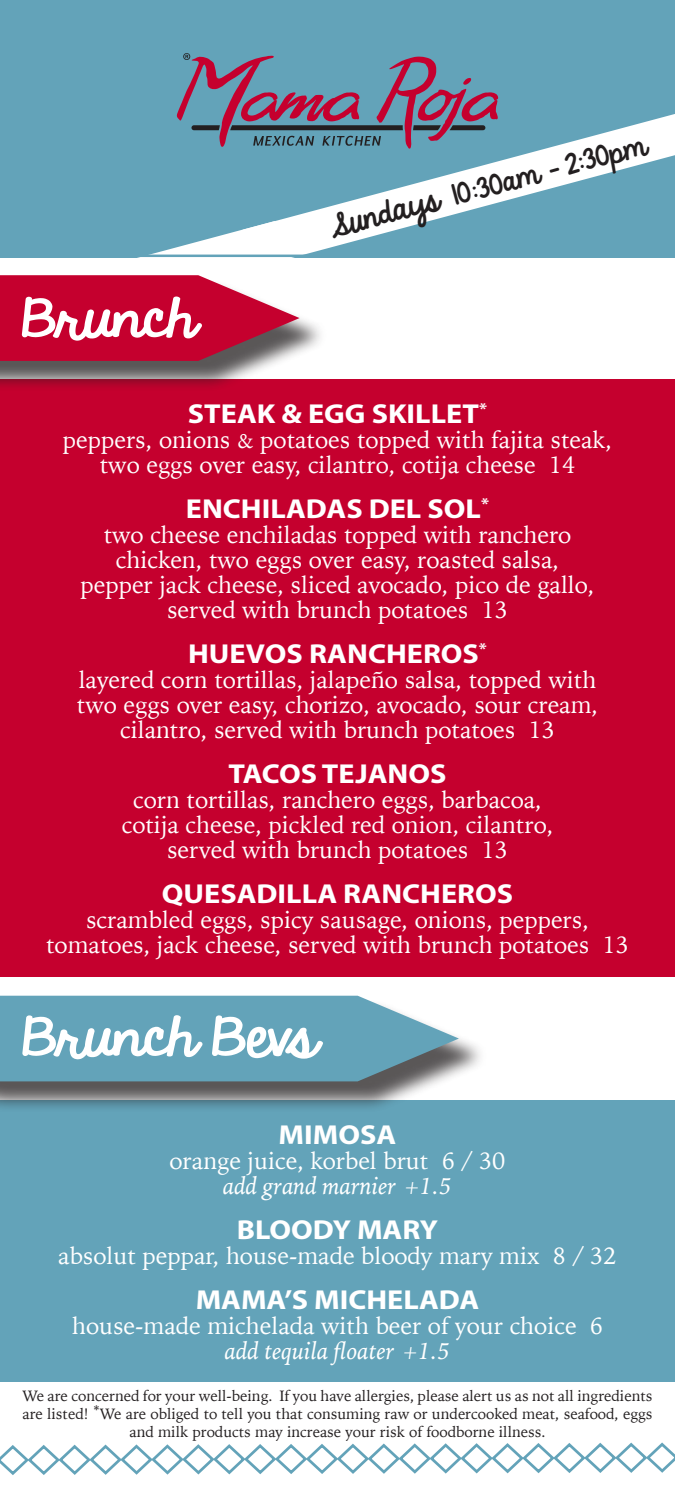
<style>
.page{position:relative;width:675px;height:1485px;background:#fff}
.page>*{position:absolute;margin:0;border:0;box-sizing:border-box;transform-origin:0 0}
.t1{font:47.5px "KG Always A Good Time";letter-spacing:-.01em;color:#fff;scale:1.2 1}
.t2{font:700 27.5px "Myriad Pro";color:#fff;scale:1.1 1}
.t3{font:25px "KG Always A Good Time";color:#231f20}
.t4{font:23.75px/25px "Iowan Old Style";color:#fff;text-align:center}
.t5{font:italic 23.75px "Iowan Old Style";color:#fff}
.t6{font:15px/18px "Iowan Old Style";color:#231f20;text-align:center}
.s1{font-size:27.5px}
.s2{font-size:20px}
</style>
<div class="page">
<div style="left:0;top:1100px;width:675px;height:282px;background:#63a3b9"></div>
<div style="left:0;top:0;width:675px;height:257px;background:#63a3b9"></div>
<div style="left:0;top:379px;width:45px;height:598px;background:#c5002e"></div>
<div style="left:630px;top:379px;width:45px;height:598px;background:#c5002e"></div>
<svg style="left:177px;top:53px;width:321px;height:94px"></svg>
<div style="left:45px;top:379px;width:585px;height:598px;background:#c5002e"></div>
<svg style="left:243px;top:114px;width:432px;height:144px"></svg>
<div style="left:0;top:999px;width:488px;height:114px;background:#231f20;opacity:.75"></div>
<svg style="left:0;top:996px;width:459px;height:85px;background:#6ba5b9"></svg>
<svg style="left:0;top:1442px;width:675px;height:33px"></svg>
<hr style="left:86px;top:255px;width:231px;height:2px;background:#63a3b9">
<div style="left:0;top:279px;width:329px;height:113px;background:#231f20;opacity:.75"></div>
<svg style="left:0;top:221px;width:300px;height:140px"></svg>
<p class="t1" style="left:21px;top:283px;width:147px">Brunch</p>
<p class="t3" style="left:326px;top:211px;width:328px;rotate:-15deg"><span class="s1">Sundays</span> 10:30am - 2:30pm</p>
<p class="t2" style="left:188px;top:396px;width:273px">STEAK &amp; EGG SKILLET<sup>*</sup></p>
<p class="t4" style="left:63px;top:426px;width:551px">peppers, onions <span class="s2">&amp;</span> potatoes topped with fajita steak, two eggs over easy, cilantro, cotija cheese 14</p>
<p class="t2" style="left:186px;top:491px;width:277px">ENCHILADAS DEL SOL<sup>*</sup></p>
<p class="t4" style="left:104px;top:521px;width:469px">two cheese enchiladas topped with ranchero</p>
<p class="t4" style="left:116px;top:546px;width:445px">chicken, two eggs over easy, roasted salsa,</p>
<p class="t4" style="left:81px;top:571px;width:516px">pepper jack cheese, sliced avocado, pico de gallo,</p>
<p class="t4" style="left:167px;top:596px;width:342px">served with brunch potatoes 13</p>
<p class="t2" style="left:188px;top:636px;width:273px">HUEVOS RANCHEROS<sup>*</sup></p>
<p class="t4" style="left:79px;top:666px;width:519px">layered corn tortillas, jalapeño salsa, topped with</p>
<p class="t4" style="left:77px;top:691px;width:523px">two eggs over easy, chorizo, avocado, sour cream,</p>
<p class="t4" style="left:120px;top:716px;width:436px">cilantro, served with brunch potatoes 13</p>
<p class="t2" style="left:228px;top:756px;width:200px">TACOS TEJANOS</p>
<p class="t4" style="left:133px;top:786px;width:410px">corn tortillas, ranchero eggs, barbacoa,</p>
<p class="t4" style="left:122px;top:811px;width:433px">cotija cheese, pickled red onion, cilantro,</p>
<p class="t4" style="left:167px;top:836px;width:342px">served with brunch potatoes 13</p>
<p class="t2" style="left:162px;top:876px;width:321px">QUESADILLA RANCHEROS</p>
<p class="t4" style="left:86px;top:906px;width:504px">scrambled eggs, spicy sausage, onions, peppers,</p>
<p class="t4" style="left:46px;top:931px;width:584px">tomatoes, jack cheese, served with brunch potatoes 13</p>
<p class="t1" style="left:22px;top:1001px;width:247px">Brunch Bevs</p>
<p class="t2" style="left:279px;top:1117px;width:108px">MIMOSA</p>
<p class="t4" style="left:170px;top:1147px;width:337px">orange juice, korbel brut 6 / 30</p>
<p class="t5" style="left:223px;top:1165px;width:230px">add grand marnier <span class="s2">+</span>1.5</p>
<p class="t2" style="left:237px;top:1212px;width:184px">BLOODY MARY</p>
<p class="t4" style="left:58px;top:1242px;width:560px">absolut peppar, house-made bloody mary mix 8 / 32</p>
<p class="t2" style="left:196px;top:1282px;width:259px">MAMA’S MICHELADA</p>
<p class="t4" style="left:72px;top:1312px;width:532px">house-made michelada with beer of your choice 6</p>
<p class="t5" style="left:225px;top:1330px;width:227px">add tequila floater <span class="s2">+</span>1.5</p>
<p class="t6" style="left:22px;top:1386px;width:632px">We are concerned for your well-being. If you have allergies, please alert us as not all ingredients are listed! *We are obliged to tell you that consuming raw or undercooked meat, seafood, eggs and milk products may increase your risk of foodborne illness.</p>
</div>
